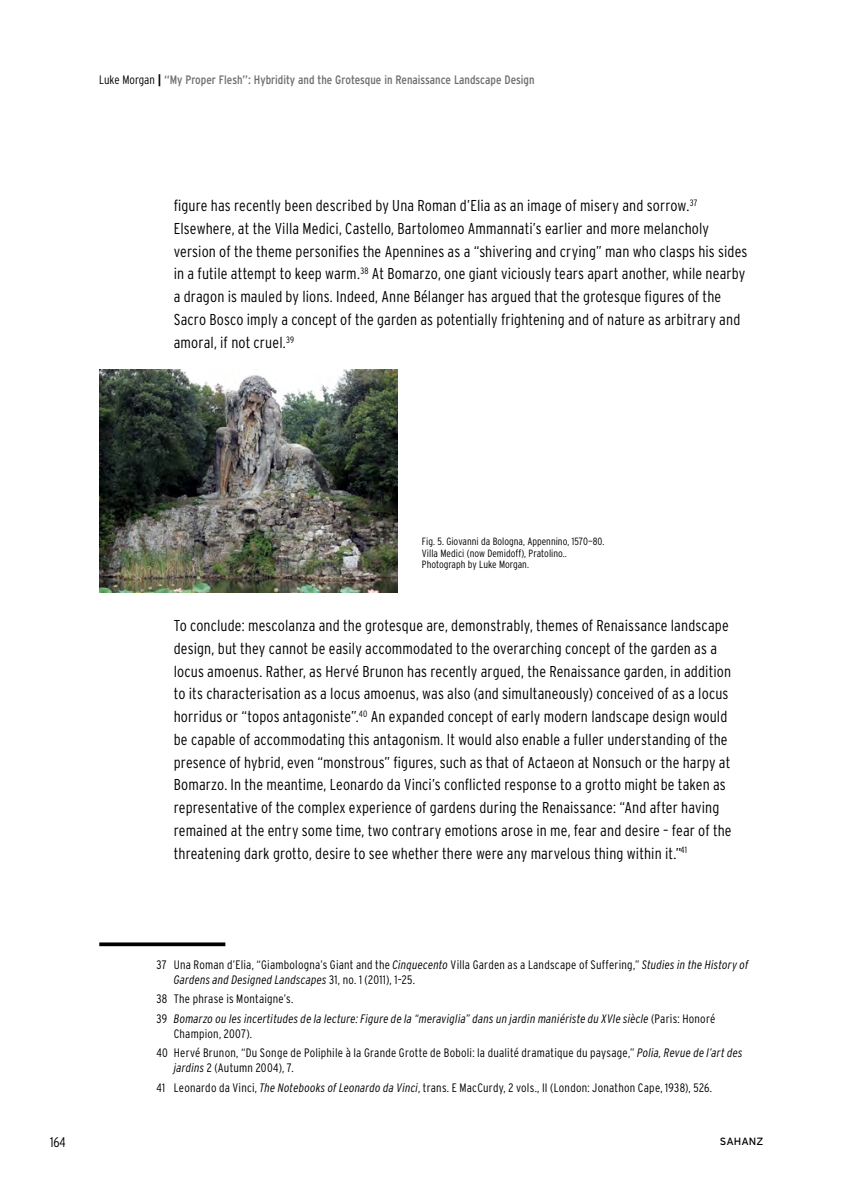
<style>
.page{position:relative;width:844px;height:1191px;background:#fff}
.page>*{position:absolute;margin:0;border:0;box-sizing:border-box;transform-origin:0 0}
.t1{font:300 condensed 15.75px/22.8px "Interstate";letter-spacing:.01em;color:#000}
.t2{font:300 condensed 14px "Interstate";color:#000}
.t3{font:300 condensed 12.25px/19.6px "Interstate";letter-spacing:.02em;color:#000}
.t4{font:italic 300 condensed 12.25px/19.6px "Interstate";letter-spacing:.02em;color:#000}
.t5{font:condensed 12.25px "Interstate";color:#6d6e71}
.t6{font:300 condensed 12.25px "Interstate";color:#000}
.t7{font:300 condensed 10.5px/11.5px "Interstate";color:#000}
.t8{font:10.5px "Interstate";color:#000}
.s1{font-weight:300;color:#000}
.s2{font-weight:700;font-stretch:normal;color:#000}
.s3{font-style:italic}
.s4{font-style:normal}
</style>
<div class="page">
<img style="left:99px;top:370px;width:298px;height:223px">
<svg style="left:99px;top:942px;width:126px;height:4px"></svg>
<p class="t5" style="left:99px;top:73px;width:436px"><span class="s1">Name</span> <span class="s2">|</span> Thema<span class="s2">|</span> “My Proper Flesh”: Hybridity and the Grotesque in Renaissance Landscape Design</p>
<p class="t6" style="left:99px;top:73px;width:57px">Luke Morgan</p>
<p class="t1" style="left:174px;top:194px;width:575px">figure has recently been described by Una Roman d’Elia as an image of misery and sorrow.<sup>37<br></sup>Elsewhere, at the Villa Medici, Castello, Bartolomeo Ammannati’s earlier and more melancholy version of the theme personifies the Apennines as a “shivering and crying” man who clasps his sides in a futile attempt to keep warm.<sup>38</sup> At Bomarzo, one giant viciously tears apart another, while nearby a dragon is mauled by lions. Indeed, Anne Bélanger has argued that the grotesque figures of the Sacro Bosco imply a concept of the garden as potentially frightening and of nature as arbitrary and amoral, if not cruel.<sup>39</sup></p>
<p class="t7" style="left:422px;top:535px;width:184px">Fig. 5. Giovanni da Bologna, Appennino, 1570—80.<br>Villa Medici (now Demidoff), Pratolino..<br>Photograph by Luke Morgan.</p>
<p class="t1" style="left:174px;top:614px;width:559px">To conclude: mescolanza and the grotesque are, demonstrably, themes of Renaissance landscape design, but they cannot be easily accommodated to the overarching concept of the garden as a locus amoenus. Rather, as Hervé Brunon has recently argued, the Renaissance garden, in addition to its characterisation as a locus amoenus, was also (and simultaneously) conceived of as a locus horridus or “topos antagoniste”.<sup>40</sup> An expanded concept of early modern landscape design would be capable of accommodating this antagonism. It would also enable a fuller understanding of the presence of hybrid, even “monstrous” figures, such as that of Actaeon at Nonsuch or the harpy at Bomarzo. In the meantime, Leonardo da Vinci’s conflicted response to a grotto might be taken as representative of the complex experience of gardens during the Renaissance: “And after having remained at the entry some time, two contrary emotions arose in me, fear and desire – fear of the threatening dark grotto, desire to see whether there were any marvelous thing within it.”<sup>41</sup></p>
<p class="t3" style="left:174px;top:957px;width:576px;line-height:14.7px;text-indent:-17px">37 Una Roman d’Elia, “Giambologna’s Giant and the <span class="s3">Cinquecento</span> Villa Garden as a Landscape of Suffering,” <span class="s3">Studies in the History of<br>Gardens and Designed Landscapes</span> 31, no. 1 (2011), 1–25.</p>
<p class="t4" style="left:156px;top:989px;width:560px"><span class="s4">38 The phrase is Montaigne’s.<br>39</span> Bomarzo ou les incertitudes de la lecture: Figure de la “meraviglia” dans un jardin maniériste du XVIe siècle <span class="s4">(Paris: Honoré</span></p>
<p class="t3" style="left:156px;top:1023px;width:587px;text-indent:17px">Champion, 2007).<br>40 Hervé Brunon, “Du Songe de Poliphile à la Grande Grotte de Boboli: la dualité dramatique du paysage,” <span class="s3">Polia, Revue de l’art des</span></p>
<p class="t3" style="left:156px;top:1057px;width:557px;text-indent:17px"><span class="s3">jardins</span> 2 (Autumn 2004), 7.<br>41 Leonardo da Vinci, <span class="s3">The Notebooks of Leonardo da Vinci</span>, trans. E MacCurdy, 2 vols., II (London: Jonathon Cape, 1938), 526.</p>
<p class="t2" style="left:50px;top:1134px;width:17px">164</p>
<p class="t8" style="left:719px;top:1135px;width:45px">SAHANZ</p>
</div>
